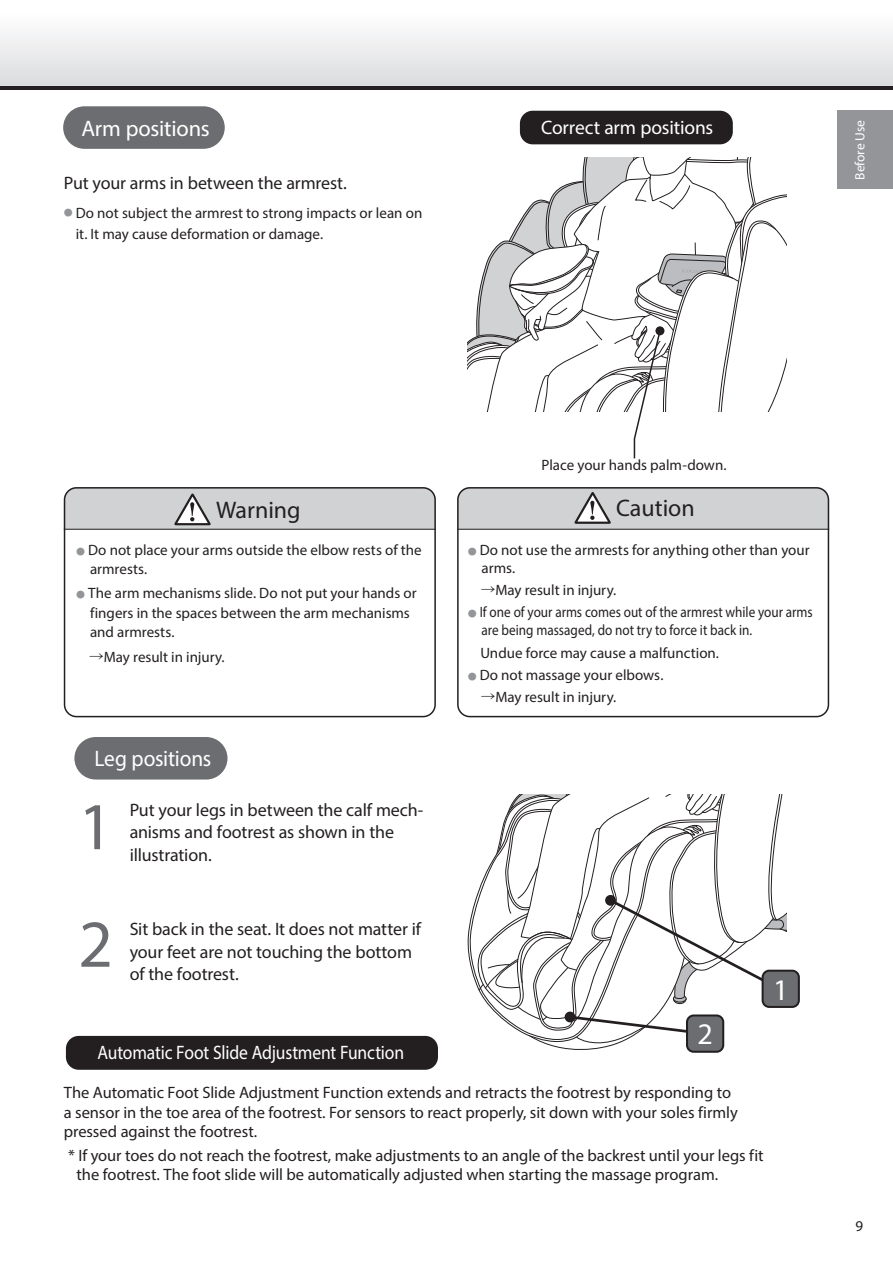
<style>
.page{position:relative;width:893px;height:1263px;background:#fff}
.page>*{position:absolute;margin:0;border:0;box-sizing:border-box;transform-origin:0 0}
.t1{font:67.5px "Myriad Pro";color:#6c6d70}
.t2{font:30px "Myriad Pro";color:#fff}
.t3{font:24px "Myriad Pro";color:#231f20}
.t4{font:22.5px "Myriad Pro";letter-spacing:-.01em;color:#fff}
.t5{font:22.5px "Myriad Pro";letter-spacing:-.01em;color:#fff;scale:.95 1}
.t6{font:19.5px "Myriad Pro";letter-spacing:-.01em;color:#fff;scale:.9 1}
.t7{font:19.5px "Myriad Pro";letter-spacing:-.01em;color:#fff}
.t8{font:18px/22.5px "Myriad Pro";letter-spacing:-.01em;color:#231f20}
.t9{font:16.5px/19.5px "Myriad Pro";letter-spacing:-.005em;color:#231f20}
.t10{font:15px/19.5px "Myriad Pro";color:#231f20}
.t11{font:15px "Myriad Pro";color:#231f20;scale:.88 1}
.t12{font:13.5px "Myriad Pro";color:#fff}
.s1{font-family:"Hira Maru Pro W4";font-size:9px;color:#939598}
.s2{font-family:"Hira Maru Pro W4"}
</style>
<div class="page">
<div style="left:520px;top:111px;width:213px;height:33px;background:#231f20;border-radius:13px"></div>
<svg style="left:468px;top:157px;width:319px;height:302px"></svg>
<div style="left:655px;top:326px;width:9px;height:9px;background:#231f20;border-radius:50%"></div>
<svg style="left:469px;top:901px;width:6px;height:80px"></svg>
<div style="left:686px;top:1014px;width:38px;height:39px;border:2px solid #231f20;border-radius:7px"></div>
<svg style="left:475px;top:795px;width:312px;height:255px"></svg>
<div style="left:605px;top:895px;width:11px;height:11px;background:#231f20;border-radius:50%"></div>
<div style="left:763px;top:971px;width:36px;height:36px;background:#6c6d70;border-radius:7px"></div>
<div style="left:762px;top:970px;width:38px;height:38px;border:2px solid #231f20;border-radius:7px"></div>
<div style="left:63px;top:106px;width:162px;height:43px;background:#6c6d70;border-radius:21px"></div>
<div style="left:457px;top:487px;width:372px;height:230px;border:2px solid #231f20;border-radius:12px"></div>
<div style="left:64px;top:487px;width:372px;height:230px;border:2px solid #231f20;border-radius:12px"></div>
<svg style="left:457px;top:487px;width:372px;height:43px;background:#c4c4c6"></svg>
<svg style="left:64px;top:487px;width:372px;height:43px;background:#c4c4c6"></svg>
<div style="left:66px;top:1036px;width:372px;height:34px;background:#231f20;border-radius:13px"></div>
<div style="left:74px;top:737px;width:153px;height:42px;background:#6c6d70;border-radius:21px"></div>
<div style="left:838px;top:111px;width:55px;height:78px;background:#939598"></div>
<svg style="left:0;top:85px;width:893px;height:4px;background:#514e4f"></svg>
<div style="left:0;top:13px;width:893px;height:72px;background:linear-gradient(to bottom,#fefefe,#dcdddf)"></div>
<h3 class="t4" style="left:81px;top:114px;width:130px">Arm positions</h3>
<p class="t8" style="left:64px;top:172px;width:285px">Put your arms in between the armrest.</p>
<p class="t10" style="left:76px;top:202px;width:348px;line-height:21px;text-indent:-12px"><span class="s1">⃝</span> Do not subject the armrest to strong impacts or lean on it. It may cause deformation or damage.</p>
<h3 class="t7" style="left:541px;top:116px;width:174px">Correct arm positions</h3>
<p class="t12" style="left:851px;top:180px;width:61px;rotate:-90deg">Before Use</p>
<p class="t10" style="left:542px;top:455px;width:186px">Place your hands palm-down.</p>
<h3 class="t3" style="left:216px;top:495px;width:86px">Warning</h3>
<h3 class="t3" style="left:616px;top:493px;width:80px">Caution</h3>
<p class="t10" style="left:90px;top:540px;width:333px;text-indent:-14px"><span class="s1">⃝</span> Do not place your arms outside the elbow rests of the armrests.</p>
<p class="t10" style="left:90px;top:583px;width:328px;text-indent:-14px"><span class="s1">⃝</span> The arm mechanisms slide. Do not put your hands or fingers in the spaces between the arm mechanisms and armrests.</p>
<p class="t10" style="left:89px;top:647px;width:137px"><span class="s2">→</span>May result in injury.</p>
<h3 class="t5" style="left:94px;top:744px;width:125px">Leg positions</h3>
<p class="t8" style="left:130px;top:798px;width:295px">Put your legs in between the calf mech&shy;anisms and footrest as shown in the</p>
<h1 class="t1" style="left:78px;top:785px;width:36px">1</h1>
<p class="t8" style="left:130px;top:843px;width:84px">illustration.</p>
<h1 class="t1" style="left:78px;top:902px;width:36px">2</h1>
<p class="t8" style="left:130px;top:917px;width:293px">Sit back in the seat. It does not matter if your feet are not touching the bottom of the footrest.</p>
<h3 class="t6" style="left:98px;top:1041px;width:342px">Automatic Foot Slide Adjustment Function</h3>
<p class="t10" style="left:482px;top:541px;width:330px;line-height:18px;text-indent:-14px"><span class="s1">⃝</span> Do not use the armrests for anything other than your arms.</p>
<p class="t10" style="left:468px;top:579px;width:346px;line-height:22.2px;text-indent:13px"><span class="s2">→</span>May result in injury.<br><span class="s1">⃝</span> If one of your arms comes out of the armrest while your arms</p>
<p class="t11" style="left:482px;top:621px;width:309px">are being massaged, do not try to force it back in.</p>
<p class="t10" style="left:480px;top:643px;width:240px">Undue force may cause a malfunction.</p>
<p class="t10" style="left:468px;top:665px;width:197px"><span class="s1">⃝</span> Do not massage your elbows.</p>
<p class="t10" style="left:480px;top:687px;width:137px"><span class="s2">→</span>May result in injury.</p>
<h2 class="t2" style="left:697px;top:1016px;width:17px">2</h2>
<h2 class="t2" style="left:773px;top:971px;width:17px">1</h2>
<p class="t9" style="left:64px;top:1083px;width:675px">The Automatic Foot Slide Adjustment Function extends and retracts the footrest by responding to a sensor in the toe area of the footrest. For sensors to react properly, sit down with your soles firmly pressed against the footrest.</p>
<p class="t9" style="left:77px;top:1145px;width:689px;text-indent:-8px">* If your toes do not reach the footrest, make adjustments to an angle of the backrest until your legs fit the footrest. The foot slide will be automatically adjusted when starting the massage program.</p>
<p class="t10" style="left:855px;top:1216px;width:9px">9</p>
</div>
